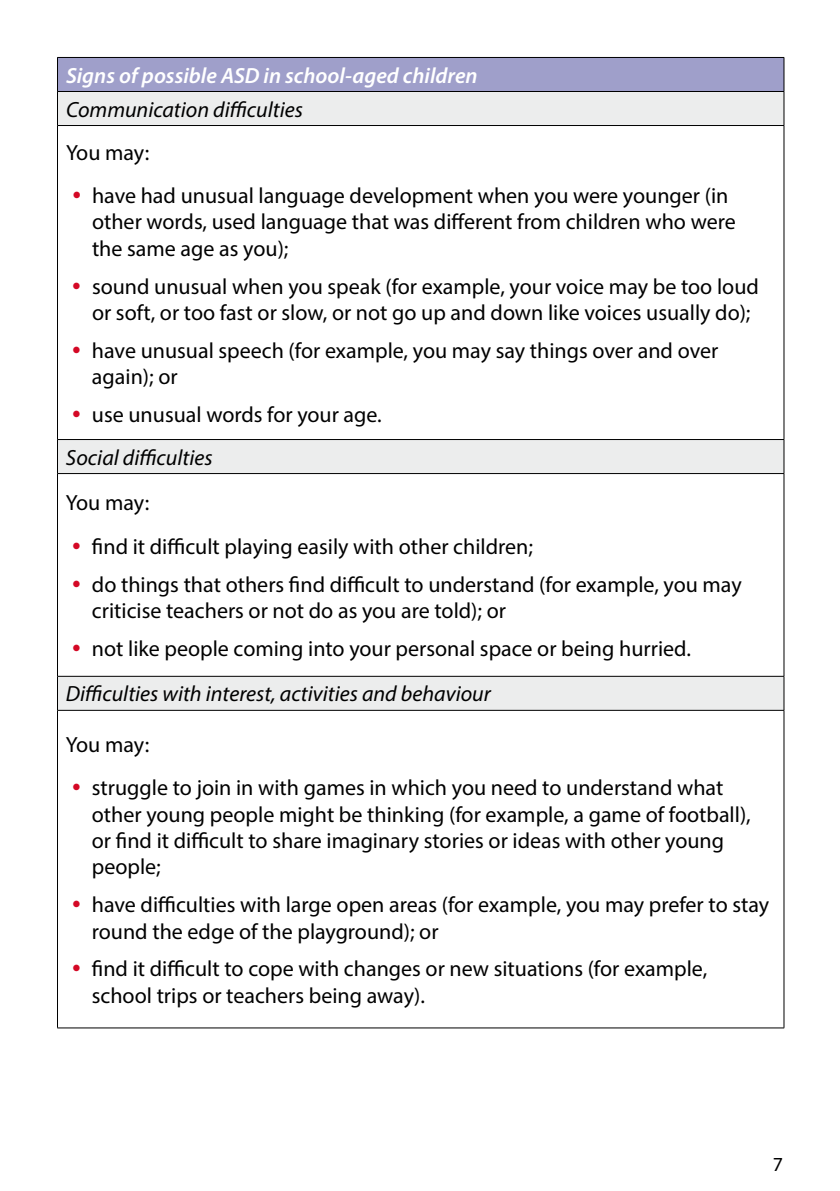
<style>
.page{position:relative;width:840px;height:1191px;background:#fff}
.page>*{position:absolute;margin:0;border:0;box-sizing:border-box;transform-origin:0 0}
.t1{font:22px/26.4px "Myriad Pro";color:#000}
.t2{font:italic 22px "Myriad Pro";color:#000}
.t3{font:italic 600 22px "Myriad Pro";color:#fff}
.t4{font:20px "Myriad Pro";color:#000}
</style>
<div class="page">
<div style="left:57px;top:57px;width:726px;height:34px;background:#9f9fca"></div>
<svg style="left:58px;top:92px;width:725px;height:618px"></svg>
<hr style="left:57px;top:57px;width:726px;height:1px;background:#000">
<hr style="left:57px;top:58px;width:1px;height:33px;background:#000">
<hr style="left:783px;top:58px;width:1px;height:33px;background:#000">
<hr style="left:57px;top:91px;width:726px;height:1px;background:#000">
<hr style="left:57px;top:92px;width:1px;height:33px;background:#000">
<hr style="left:783px;top:92px;width:1px;height:33px;background:#000">
<hr style="left:57px;top:125px;width:726px;height:1px;background:#000">
<hr style="left:57px;top:126px;width:1px;height:313px;background:#000">
<hr style="left:783px;top:126px;width:1px;height:313px;background:#000">
<hr style="left:57px;top:1027px;width:726px;height:1px;background:#000">
<hr style="left:57px;top:439px;width:726px;height:1px;background:#000">
<hr style="left:57px;top:440px;width:1px;height:33px;background:#000">
<hr style="left:783px;top:440px;width:1px;height:33px;background:#000">
<hr style="left:57px;top:473px;width:726px;height:1px;background:#000">
<hr style="left:57px;top:474px;width:1px;height:202px;background:#000">
<hr style="left:783px;top:474px;width:1px;height:202px;background:#000">
<hr style="left:57px;top:676px;width:726px;height:1px;background:#000">
<hr style="left:57px;top:676px;width:1px;height:34px;background:#000">
<hr style="left:783px;top:676px;width:1px;height:34px;background:#000">
<hr style="left:57px;top:710px;width:726px;height:1px;background:#000">
<hr style="left:57px;top:710px;width:1px;height:317px;background:#000">
<hr style="left:783px;top:710px;width:1px;height:317px;background:#000">
<svg style="left:73px;top:192px;width:7px;height:6px"></svg>
<svg style="left:73px;top:282px;width:7px;height:7px"></svg>
<svg style="left:73px;top:346px;width:7px;height:7px"></svg>
<svg style="left:73px;top:410px;width:7px;height:7px"></svg>
<svg style="left:73px;top:542px;width:7px;height:7px"></svg>
<svg style="left:73px;top:580px;width:7px;height:7px"></svg>
<svg style="left:73px;top:644px;width:7px;height:7px"></svg>
<p class="t3" style="left:66px;top:61px;width:413px">Signs of possible ASD in school-aged children</p>
<p class="t2" style="left:66px;top:96px;width:238px">Communication difficulties</p>
<p class="t1" style="left:92px;top:130px;width:637px;line-height:43.4px;text-indent:-26px">You may:<br>have had unusual language development when you were younger (in</p>
<p class="t1" style="left:92px;top:208px;width:645px">other words, used language that was different from children who were the same age as you);</p>
<p class="t1" style="left:92px;top:273px;width:668px">sound unusual when you speak (for example, your voice may be too loud or soft, or too fast or slow, or not go up and down like voices usually do);</p>
<p class="t1" style="left:92px;top:337px;width:627px">have unusual speech (for example, you may say things over and over again); or</p>
<p class="t1" style="left:92px;top:401px;width:291px">use unusual words for your age.</p>
<p class="t2" style="left:66px;top:444px;width:148px">Social difficulties</p>
<p class="t1" style="left:92px;top:481px;width:442px;line-height:43.4px;text-indent:-26px">You may:<br>find it difficult playing easily with other children;</p>
<p class="t1" style="left:92px;top:570px;width:651px">do things that others find difficult to understand (for example, you may criticise teachers or not do as you are told); or</p>
<p class="t1" style="left:92px;top:635px;width:600px">not like people coming into your personal space or being hurried.</p>
<p class="t2" style="left:66px;top:680px;width:426px">Difficulties with interest, activities and behaviour</p>
<p class="t1" style="left:92px;top:722px;width:632px;line-height:43.4px;text-indent:-26px">You may:<br>struggle to join in with games in which you need to understand what</p>
<p class="t1" style="left:92px;top:800px;width:660px">other young people might be thinking (for example, a game of football), or find it difficult to share imaginary stories or ideas with other young people;</p>
<p class="t1" style="left:92px;top:891px;width:678px">have difficulties with large open areas (for example, you may prefer to stay round the edge of the playground); or</p>
<p class="t1" style="left:92px;top:955px;width:616px">find it difficult to cope with changes or new situations (for example, school trips or teachers being away).</p>
<p class="t4" style="left:772px;top:1151px;width:12px">7</p>
</div>
